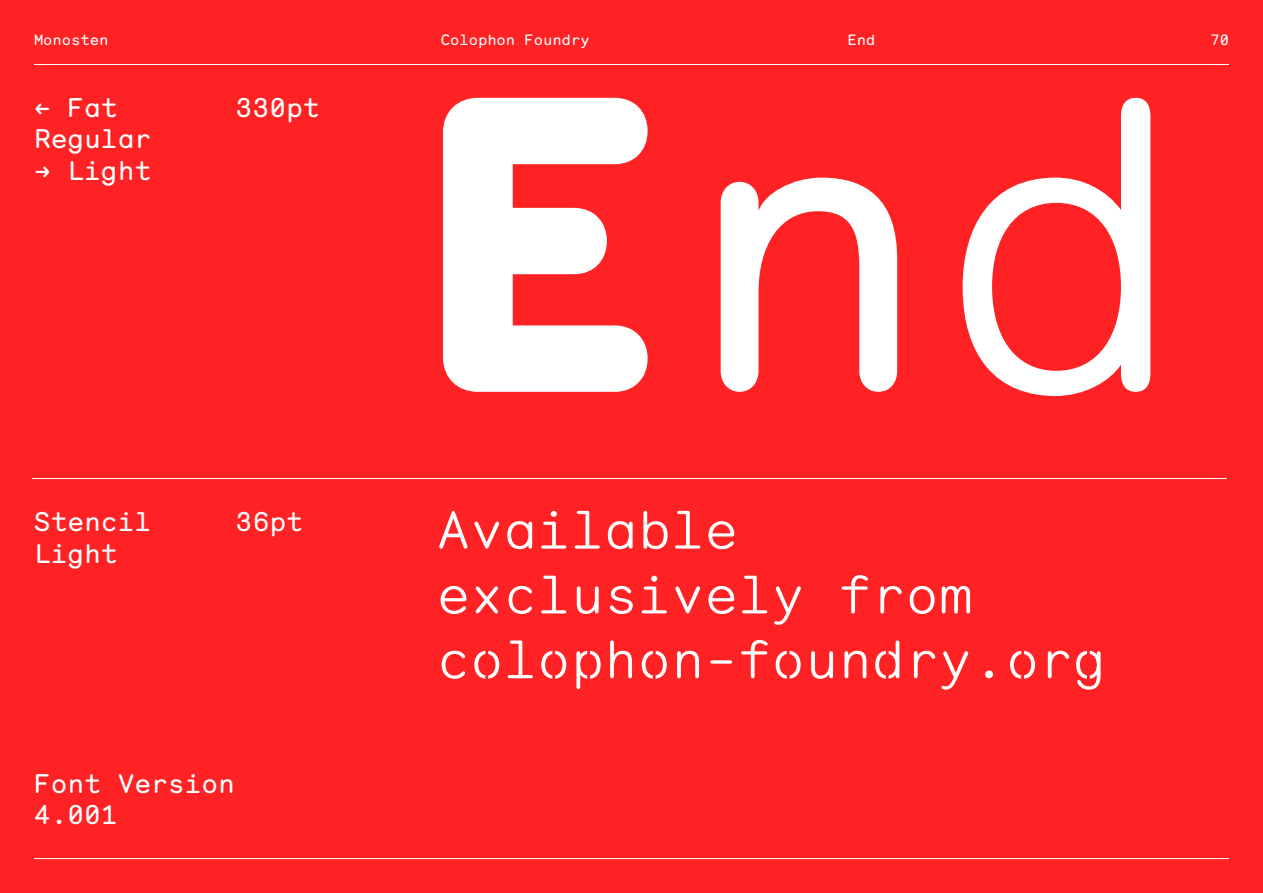
<style>
.page{position:relative;width:1263px;height:893px;background:#fe2224}
.page>*{position:absolute;margin:0;border:0;box-sizing:border-box;transform-origin:0 0}
.t1{font:900 420px "Monosten Pro";color:#fff}
.t2{font:300 54px/64.8px "Monosten Pro";color:#fff}
.t3{font:300 54px "Monosten Stencil Pro";color:#fff}
.t4{font:27px/31.5px "Monosten Pro";color:#fff}
.t5{font:15px "Monosten Pro";color:#fff}
.s1{font-weight:400}
.s2{font-weight:300}
</style>
<div class="page">
<hr style="left:34px;top:64px;width:1195px;height:1px;background:#fff">
<hr style="left:34px;top:858px;width:1195px;height:1px;background:#fff">
<hr style="left:32px;top:478px;width:1195px;height:1px;background:#fff">
<p class="t5" style="left:441px;top:30px;width:150px">Colophon Foundry</p>
<p class="t5" style="left:1210px;top:30px;width:20px">70</p>
<p class="t5" style="left:34px;top:30px;width:76px">Monosten</p>
<p class="t5" style="left:848px;top:30px;width:29px">End</p>
<p class="t4" style="left:34px;top:91px;width:119px">&lt;- Fat<br>Regular -&gt; Light</p>
<p class="t4" style="left:34px;top:505px;width:119px">Stencil<br>Light</p>
<p class="t4" style="left:236px;top:91px;width:85px">330pt</p>
<h1 class="t1" style="left:415px;top:-38px;width:783px">E<span class="s1">n</span><span class="s2">d</span></h1>
<p class="t4" style="left:236px;top:505px;width:68px">36pt</p>
<h2 class="t2" style="left:437px;top:496px;width:537px">Available exclusively from</h2>
<h2 class="t3" style="left:437px;top:625px;width:671px">colophon-foundry.org</h2>
<p class="t4" style="left:34px;top:767px;width:202px">Font Version<br>4.001</p>
</div>
